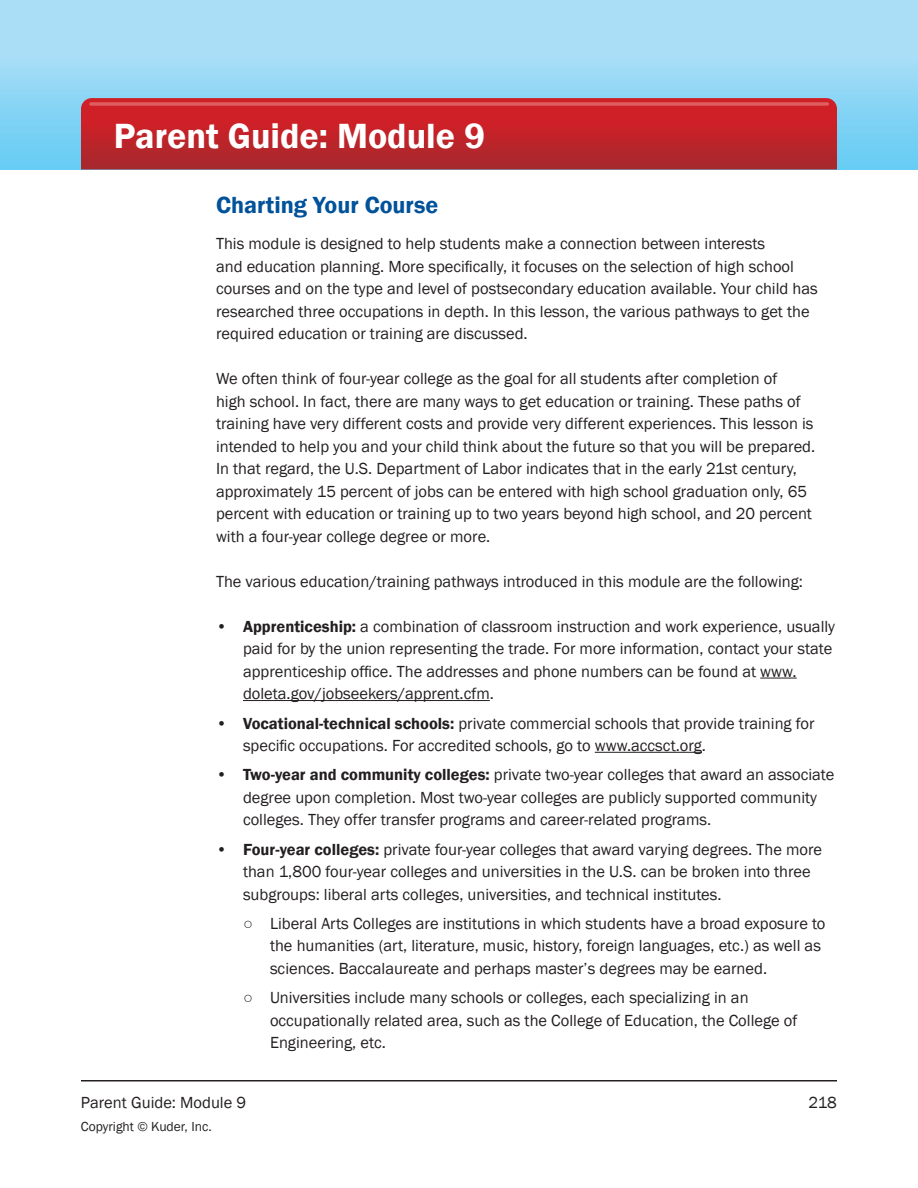
<style>
.page{position:relative;width:918px;height:1188px;background:#fff}
.page>*{position:absolute;margin:0;border:0;box-sizing:border-box;transform-origin:0 0}
.t1{font:600 36px "Franklin Gothic";color:#fff}
.t2{font:600 24px "Franklin Gothic";color:#01529a}
.Non_Bold_Bullets_-_L{font:16.5px/22.5px "Franklin Gothic";color:#231f20}
.Secondary_Bullets{font:16.5px/22.5px "Franklin Gothic";color:#231f20}
.t3{font:13.5px "Franklin Gothic";color:#231f20}
.s1{font-weight:600}
</style>
<div class="page">
<hr style="left:81px;top:1080px;width:756px;height:2px;background:#231f20">
<div style="left:0;top:0;width:918px;height:170px;background:linear-gradient(to bottom,#b9e2f8,#6acdf4)"></div>
<svg style="left:81px;top:98px;width:756px;height:72px;background:#be242a"></svg>
<hr style="left:89px;top:102px;width:740px;height:4px;background:#dc5355;border-radius:2px">
<hr style="left:760px;top:678px;width:37px;height:1px;background:#231f20">
<hr style="left:243px;top:700px;width:247px;height:1px;background:#231f20">
<hr style="left:595px;top:752px;width:107px;height:1px;background:#231f20">
<h1 class="t1" style="left:114px;top:114px;width:373px">Parent Guide: Module 9</h1>
<p class="t2" style="left:216px;top:191px;width:224px">Charting Your Course</p>
<p class="Non_Bold_Bullets_-_L" style="left:216px;top:233px;width:603px">This module is designed to help students make a connection between interests<br>and education planning. More specifically, it focuses on the selection of high school courses and on the type and level of postsecondary education available. Your child has researched three occupations in depth. In this lesson, the various pathways to get the required education or training are discussed.</p>
<p class="Non_Bold_Bullets_-_L" style="left:216px;top:368px;width:601px">We often think of four-year college as the goal for all students after completion of<br>high school. In fact, there are many ways to get education or training. These paths of training have very different costs and provide very different experiences. This lesson is intended to help you and your child think about the future so that you will be prepared.<br>In that regard, the U.S. Department of Labor indicates that in the early 21st century, approximately 15 percent of jobs can be entered with high school graduation only, 65 percent with education or training up to two years beyond high school, and 20 percent with a four-year college degree or more.</p>
<p class="Non_Bold_Bullets_-_L" style="left:216px;top:570px;width:588px">The various education/training pathways introduced in this module are the following:</p>
<p class="Non_Bold_Bullets_-_L" style="left:243px;top:615px;width:594px;text-indent:-27px">• <span class="s1">Apprenticeship:</span> a combination of classroom instruction and work experience, usually paid for by the union representing the trade. For more information, contact your state apprenticeship office. The addresses and phone numbers can be found at www. doleta.gov/jobseekers/apprent.cfm.</p>
<p class="Non_Bold_Bullets_-_L" style="left:243px;top:712px;width:573px;text-indent:-27px">• <span class="s1">Vocational-technical schools:</span> private commercial schools that provide training for specific occupations. For accredited schools, go to www.accsct.org.</p>
<p class="Non_Bold_Bullets_-_L" style="left:243px;top:764px;width:593px;text-indent:-27px">• <span class="s1">Two-year and community colleges:</span> private two-year colleges that award an associate degree upon completion. Most two-year colleges are publicly supported community colleges. They offer transfer programs and career-related programs.</p>
<p class="Non_Bold_Bullets_-_L" style="left:243px;top:838px;width:581px;text-indent:-27px">• <span class="s1">Four-year colleges:</span> private four-year colleges that award varying degrees. The more than 1,800 four-year colleges and universities in the U.S. can be broken into three subgroups: liberal arts colleges, universities, and technical institutes.</p>
<p class="Secondary_Bullets" style="left:270px;top:912px;width:557px;text-indent:-27px">○ Liberal Arts Colleges are institutions in which students have a broad exposure to the humanities (art, literature, music, history, foreign languages, etc.) as well as sciences. Baccalaureate and perhaps master’s degrees may be earned.</p>
<p class="Secondary_Bullets" style="left:270px;top:987px;width:529px;text-indent:-27px">○ Universities include many schools or colleges, each specializing in an occupationally related area, such as the College of Education, the College of<br>Engineering, etc.</p>
<p class="Non_Bold_Bullets_-_L" style="left:81px;top:1092px;width:167px">Parent Guide: Module 9</p>
<p class="Non_Bold_Bullets_-_L" style="left:809px;top:1092px;width:30px">218</p>
<p class="t3" style="left:81px;top:1118px;width:132px">Copyright © Kuder, Inc.</p>
</div>
